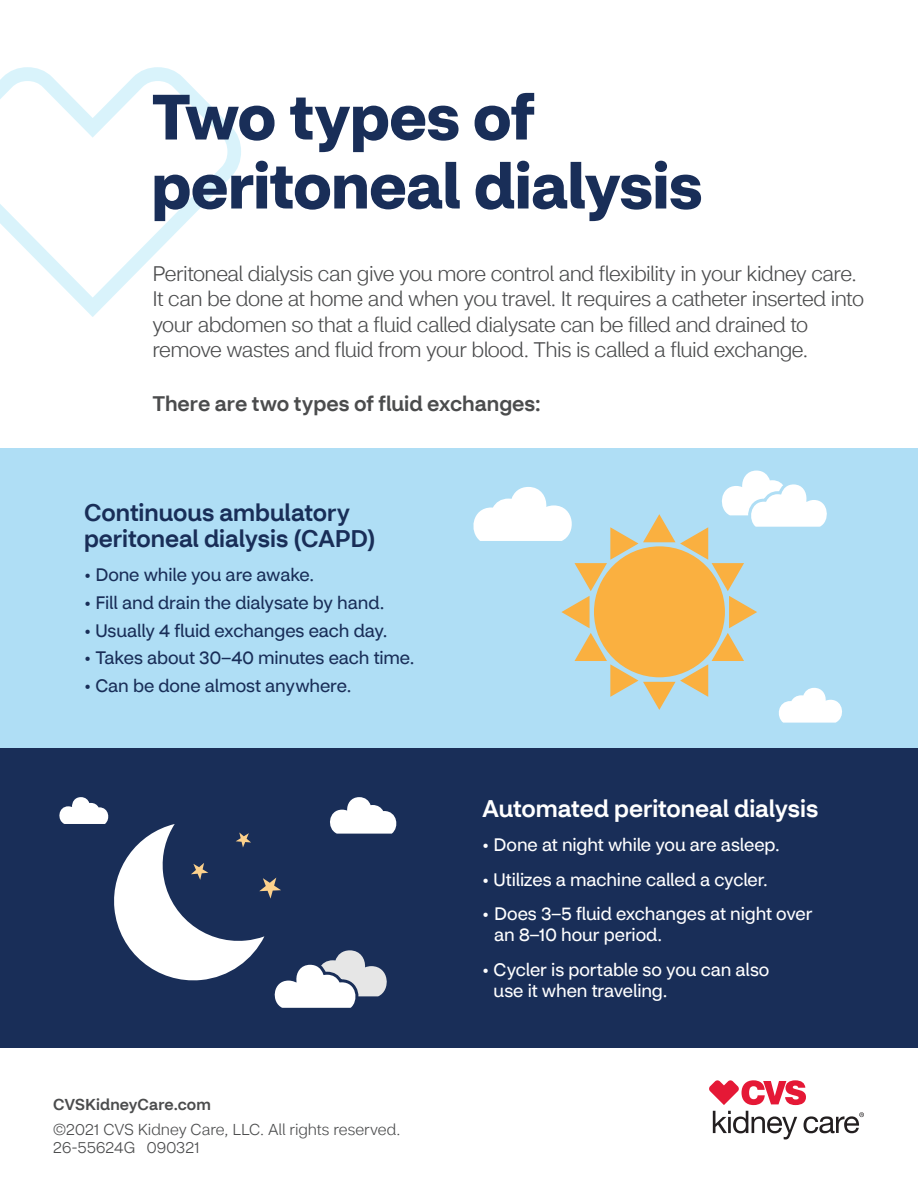
<style>
.page{position:relative;width:918px;height:1188px;background:#fff}
.page>*{position:absolute;margin:0;border:0;box-sizing:border-box;transform-origin:0 0}
.t1{font:700 63px/69px "CVS Health Sans";letter-spacing:-.01em;color:#192e58}
.t2{font:500 24px/25.5px "CVS Health Sans";color:#192e58}
.t3{font:500 24px "CVS Health Sans";letter-spacing:-.005em;color:#fff}
.t4{font:300 21px/25.5px "CVS Health Sans";letter-spacing:-.03em;color:#4b4c4d}
.t5{font:500 21px "CVS Health Sans";color:#4b4c4d}
.t6{font:18px/21px "CVS Health Sans";letter-spacing:-.005em;color:#fff}
.t7{font:18px "CVS Health Sans";letter-spacing:-.005em;color:#192e58}
.t8{font:300 15.75px "CVS Health Sans";color:#4b4c4d}
.t9{font:500 15.75px "CVS Health Sans";letter-spacing:.005em;color:#4b4c4d}
</style>
<div class="page">
<div style="left:0;top:448px;width:918px;height:300px;background:#afdef5"></div>
<svg style="left:0;top:67px;width:241px;height:250px"></svg>
<svg style="left:473px;top:471px;width:369px;height:252px"></svg>
<div style="left:0;top:748px;width:918px;height:300px;background:#192e58"></div>
<svg style="left:59px;top:797px;width:338px;height:211px"></svg>
<svg style="left:709px;top:1080px;width:97px;height:25px"></svg>
<svg style="left:713px;top:1111px;width:84px;height:28px"></svg>
<svg style="left:804px;top:1112px;width:60px;height:21px"></svg>
<h1 class="t1" style="left:152px;top:83px;width:552px">Two types of peritoneal dialysis</h1>
<p class="t4" style="left:152px;top:261px;width:713px">Peritoneal dialysis can give you more control and flexibility in your kidney care.<br>It can be done at home and when you travel. It requires a catheter inserted into your abdomen so that a fluid called dialysate can be filled and drained to remove wastes and fluid from your blood. This is called a fluid exchange.</p>
<h2 class="t5" style="left:152px;top:391px;width:390px">There are two types of fluid exchanges:</h2>
<h3 class="t2" style="left:84px;top:500px;width:293px">Continuous ambulatory peritoneal dialysis (CAPD)</h3>
<p class="t7" style="left:84px;top:564px;width:232px">• Done while you are awake.</p>
<p class="t7" style="left:84px;top:592px;width:302px">• Fill and drain the dialysate by hand.</p>
<p class="t7" style="left:84px;top:619px;width:305px">• Usually 4 fluid exchanges each day.</p>
<p class="t7" style="left:84px;top:647px;width:332px">• Takes about 30–40 minutes each time.</p>
<p class="t7" style="left:84px;top:675px;width:269px">• Can be done almost anywhere.</p>
<p class="t9" style="left:53px;top:1094px;width:159px">CVSKidneyCare.com</p>
<p class="t8" style="left:53px;top:1120px;width:349px">©2021 CVS Kidney Care, LLC. All rights reserved.</p>
<p class="t8" style="left:53px;top:1138px;width:148px">26-55624G 090321</p>
<h3 class="t3" style="left:482px;top:793px;width:338px">Automated peritoneal dialysis</h3>
<p class="t6" style="left:482px;top:834px;width:299px">• Done at night while you are asleep.</p>
<p class="t6" style="left:482px;top:869px;width:287px">• Utilizes a machine called a cycler.</p>
<p class="t6" style="left:494px;top:903px;width:320px;text-indent:-12px">• Does 3–5 fluid exchanges at night over an 8–10 hour period.</p>
<p class="t6" style="left:494px;top:959px;width:277px;text-indent:-11px">• Cycler is portable so you can also use it when traveling.</p>
</div>
